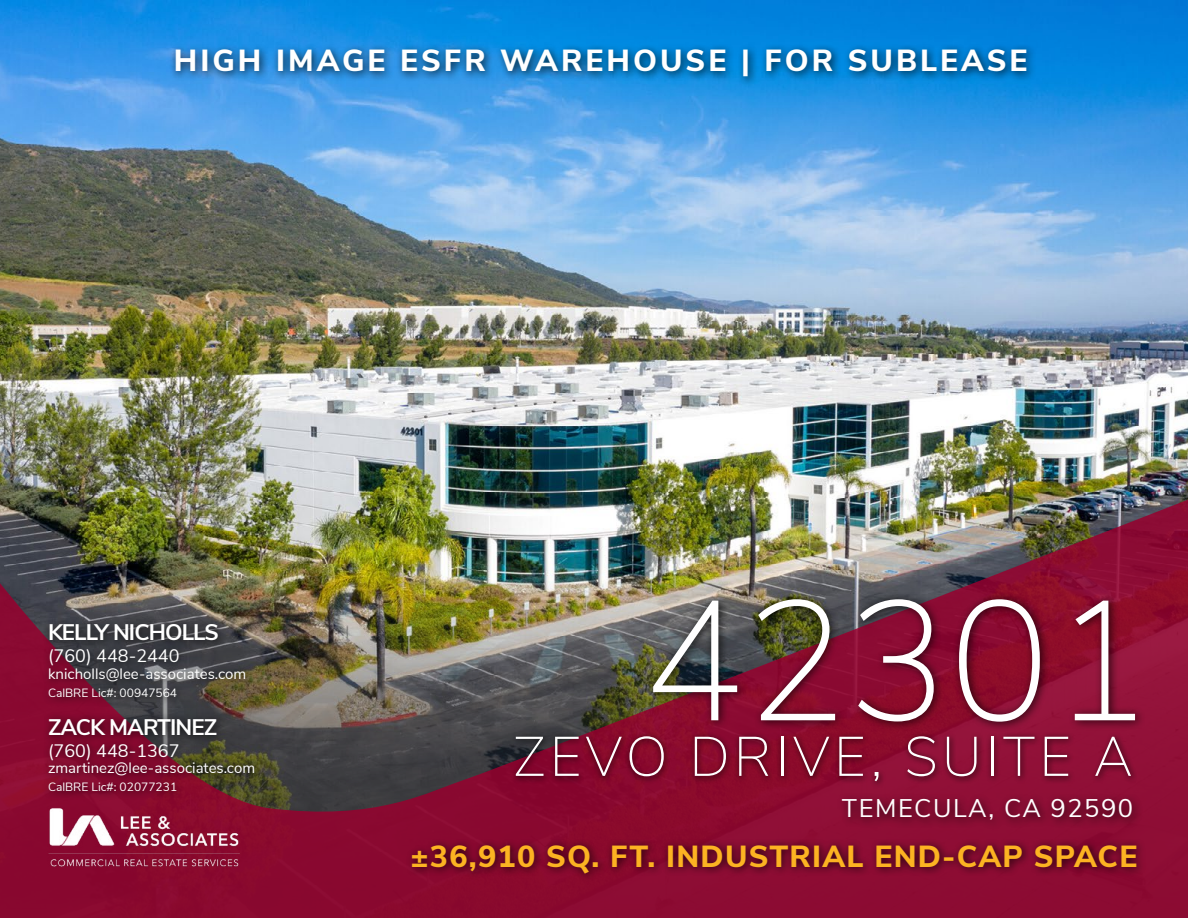
<style>
.page{position:relative;width:1188px;height:918px;background:#fff}
.page>*{position:absolute;margin:0;border:0;box-sizing:border-box;transform-origin:0 0}
.t1{font:200 169.8px "Nunito Sans";color:#fff}
.t2{font:200 55.5px "Nunito Sans";letter-spacing:.075em;color:#fff}
.t3{font:800 30.45px "Nunito Sans";letter-spacing:.04em;color:#fcb322}
.t4{font:800 30.45px "Nunito Sans";letter-spacing:.1em;color:#fff}
.t5{font:25.5px "Nunito Sans";letter-spacing:.06em;color:#fff}
.t6{font:700 22.5px "Nunito Sans";letter-spacing:-.04em;color:#fff}
.t7{font:18px "Nunito Sans";color:#fff}
.t8{font:15px "Nunito Sans";color:#fff}
.t9{font:12px "Nunito Sans";color:#fff}
</style>
<div class="page">
<img style="left:0;top:0;width:1188px;height:444px">
<img style="left:0;top:444px;width:1188px;height:40px">
<img style="left:0;top:484px;width:1188px;height:434px">
<div style="left:646px;top:591px;width:500px;height:141px;background:#000;opacity:.75"></div>
<div style="left:511px;top:731px;width:627px;height:58px;background:#000;opacity:.75"></div>
<div style="left:835px;top:792px;width:308px;height:39px;background:#000;opacity:.75"></div>
<div style="left:169px;top:43px;width:867px;height:44px;background:#000;opacity:.75"></div>
<div style="left:405px;top:839px;width:741px;height:44px;background:#000;opacity:.75"></div>
<img style="left:48px;top:806px;width:195px;height:60px">
<div style="left:42px;top:713px;width:222px;height:88px;background:#000;opacity:.75"></div>
<div style="left:42px;top:618px;width:213px;height:89px;background:#000;opacity:.75"></div>
<h3 class="t4" style="left:174px;top:38px;width:855px">HIGH IMAGE ESFR WAREHOUSE | FOR SUBLEASE</h3>
<h3 class="t6" style="left:48px;top:616px;width:172px">KELLY NICHOLLS</h3>
<p class="t7" style="left:48px;top:643px;width:133px">(760) 448-2440</p>
<p class="t8" style="left:48px;top:662px;width:200px">knicholls@lee-associates.com</p>
<p class="t9" style="left:48px;top:684px;width:131px">CalBRE Lic#: 00947564</p>
<h3 class="t6" style="left:48px;top:711px;width:171px">ZACK MARTINEZ</h3>
<p class="t7" style="left:48px;top:737px;width:133px">(760) 448-1367</p>
<p class="t8" style="left:48px;top:757px;width:209px">zmartinez@lee-associates.com</p>
<p class="t9" style="left:48px;top:778px;width:131px">CalBRE Lic#: 02077231</p>
<h1 class="t1" style="left:643px;top:538px;width:511px">42301</h1>
<h2 class="t2" style="left:513px;top:716px;width:621px">ZEVO DRIVE, SUITE A</h2>
<h3 class="t5" style="left:842px;top:790px;width:293px">TEMECULA, CA 92590</h3>
<h3 class="t3" style="left:410px;top:834px;width:729px">±36,910 SQ. FT. INDUSTRIAL END-CAP SPACE</h3>
</div>
